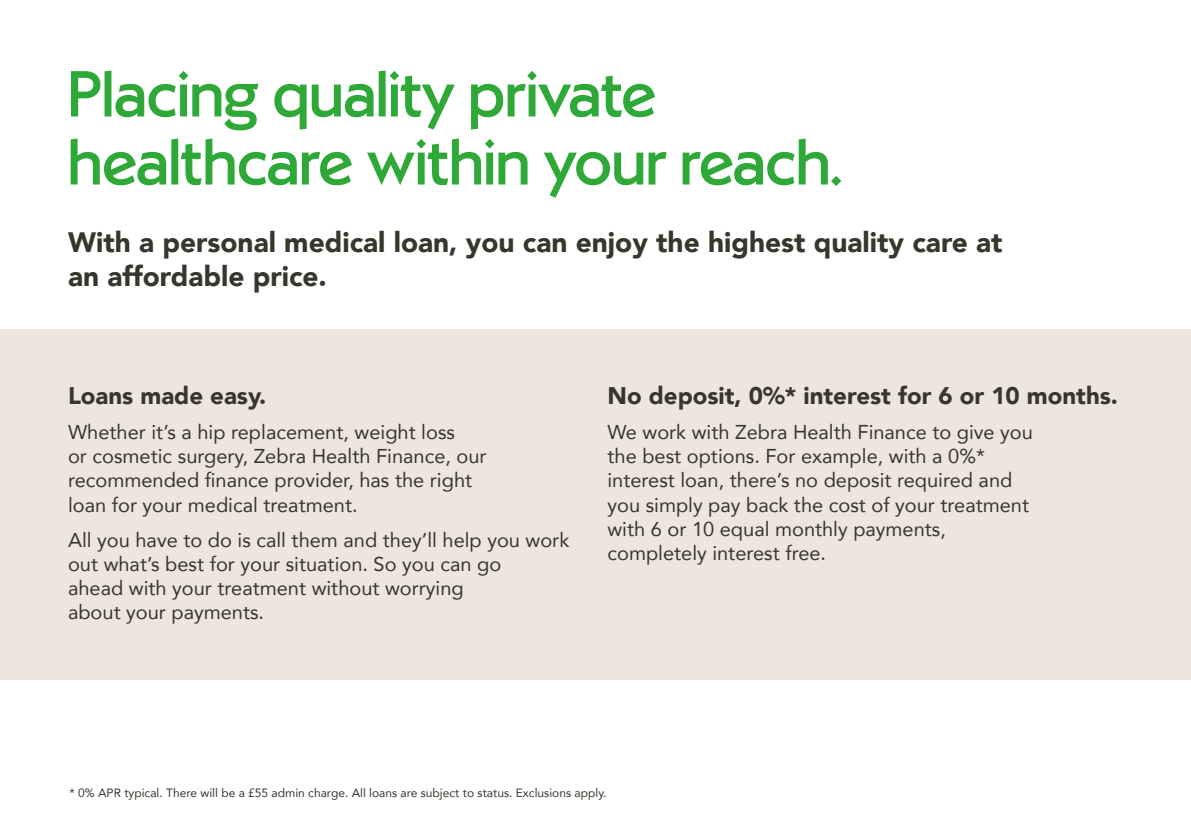
<style>
.page{position:relative;width:1191px;height:840px;background:#fff}
.page>*{position:absolute;margin:0;border:0;box-sizing:border-box;transform-origin:0 0}
.t1{font:64px/68px "Nuffield Health Sans";color:#2ea836}
.t2{font:900 28px/33.6px "Avenir";color:#36362d}
.t3{font:900 24px "Avenir";color:#36362d}
.t4{font:20px/24px "Avenir";color:#36362d}
.t5{font:12px "Avenir";color:#36362d}
</style>
<div class="page">
<div style="left:0;top:329px;width:1191px;height:350px;background:#eee6de"></div>
<h1 class="t1" style="left:68px;top:59px;width:775px">Placing quality private healthcare within your reach.</h1>
<h2 class="t2" style="left:68px;top:225px;width:936px">With a personal medical loan, you can enjoy the highest quality care at an affordable price.</h2>
<p class="t3" style="left:68px;top:375px;width:200px">Loans made easy.</p>
<p class="t4" style="left:68px;top:419px;width:420px">Whether it’s a hip replacement, weight loss<br>or cosmetic surgery, Zebra Health Finance, our recommended finance provider, has the right loan for your medical treatment.</p>
<p class="t4" style="left:68px;top:527px;width:503px">All you have to do is call them and they’ll help you work out what’s best for your situation. So you can go<br>ahead with your treatment without worrying<br>about your payments.</p>
<p class="t3" style="left:607px;top:375px;width:512px">No deposit, 0%* interest for 6 or 10 months.</p>
<p class="t4" style="left:607px;top:419px;width:427px">We work with Zebra Health Finance to give you the best options. For example, with a 0%* interest loan, there’s no deposit required and you simply pay back the cost of your treatment with 6 or 10 equal monthly payments, completely interest free.</p>
<p class="t5" style="left:69px;top:782px;width:538px">* 0% APR typical. There will be a £55 admin charge. All loans are subject to status. Exclusions apply.</p>
</div>
